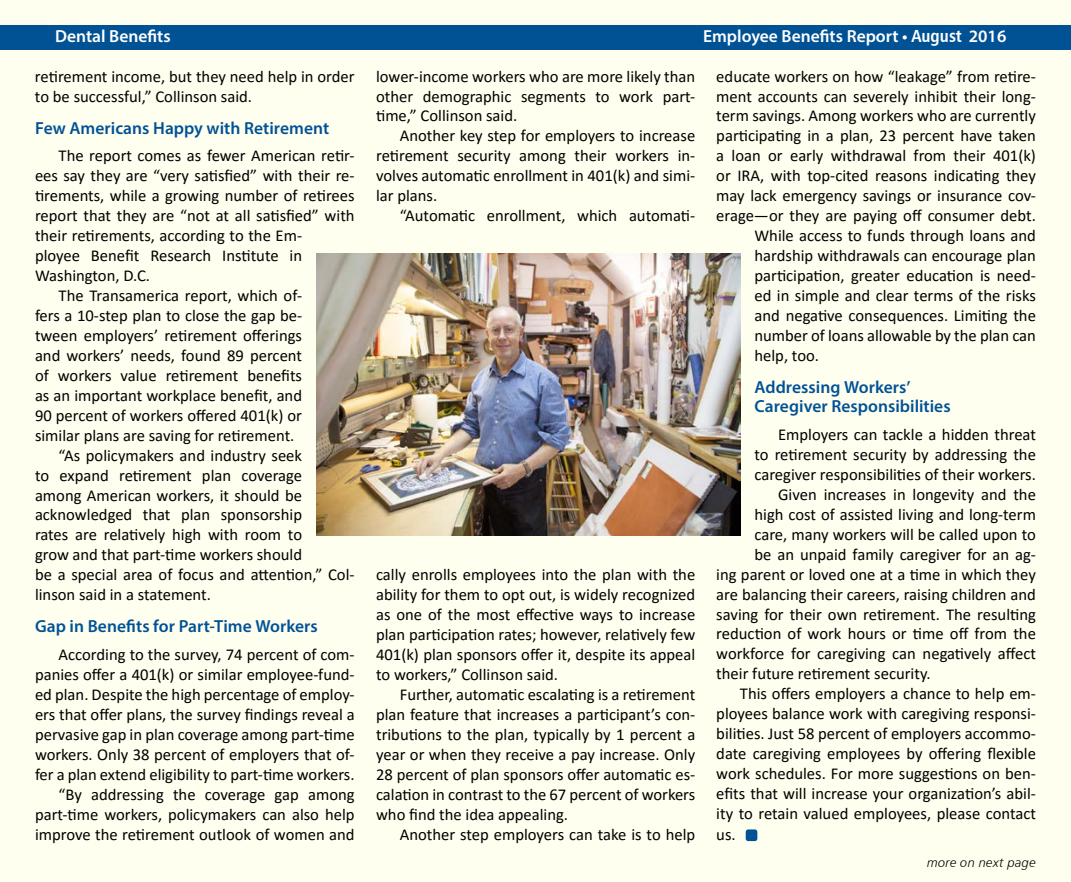
<style>
.page{position:relative;width:1071px;height:882px;background:#fff}
.page>*{position:absolute;margin:0;border:0;box-sizing:border-box;transform-origin:0 0}
.t1{font:600 17.5px/19.2px "Myriad Pro";color:#005295}
.t2{font:600 17.5px "Myriad Pro";color:#fff}
.t3{font:16.62px/19.9px "Calibri";color:#000;text-align:justify}
.t4{font:13.12px "Humanist 777 BT Light Italic B";letter-spacing:.015em;color:#000}
.s1{font-family:"Humanist 777 BT Bold Condensed B";font-weight:400}
</style>
<div class="page">
<div style="left:1px;top:1px;width:1070px;height:881px;background:#fffff0"></div>
<div style="left:0;top:25px;width:1071px;height:24px;background:#005295"></div>
<img style="left:316px;top:253px;width:425px;height:283px">
<div style="left:746px;top:829px;width:11px;height:12px;background:#005295;border-radius:3px"></div>
<p class="t2" style="left:55px;top:25px;width:117px">Dental Benefits</p>
<p class="t2" style="left:703px;top:25px;width:305px">Employee Benefits Report • <span class="s1">August</span> 2016</p>
<p class="t3" style="left:35px;top:66px;width:321px">retirement income, but they need help in order to be successful,” Collinson said.</p>
<p class="t1" style="left:35px;top:118px;width:296px">Few Americans Happy with Retirement</p>
<p class="t3" style="left:59px;top:145px;width:298px">The report comes as fewer American retir-</p>
<p class="t3" style="left:35px;top:165px;width:321px">ees say they are “very satisfied” with their re-</p>
<p class="t3" style="left:35px;top:185px;width:321px">tirements, while a growing number of retirees</p>
<p class="t3" style="left:35px;top:205px;width:321px">report that they are “not at all satisfied” with</p>
<p class="t3" style="left:35px;top:225px;width:269px">their retirements, according to the Em-</p>
<p class="t3" style="left:35px;top:245px;width:269px">ployee Benefit Research Institute in</p>
<p class="t3" style="left:35px;top:265px;width:117px">Washington, D.C.</p>
<p class="t3" style="left:59px;top:285px;width:245px">The Transamerica report, which of-</p>
<p class="t3" style="left:35px;top:305px;width:269px">fers a 10-step plan to close the gap be-</p>
<p class="t3" style="left:35px;top:325px;width:269px">tween employers’ retirement offerings</p>
<p class="t3" style="left:35px;top:345px;width:269px">and workers’ needs, found 89 percent</p>
<p class="t3" style="left:35px;top:365px;width:269px">of workers value retirement benefits</p>
<p class="t3" style="left:35px;top:385px;width:269px">as an important workplace benefit, and</p>
<p class="t3" style="left:35px;top:405px;width:269px">90 percent of workers offered 401(k) or</p>
<p class="t3" style="left:35px;top:425px;width:261px">similar plans are saving for retirement.</p>
<p class="t3" style="left:59px;top:445px;width:245px">“As policymakers and industry seek</p>
<p class="t3" style="left:35px;top:465px;width:269px">to expand retirement plan coverage</p>
<p class="t3" style="left:35px;top:485px;width:269px">among American workers, it should be</p>
<p class="t3" style="left:35px;top:505px;width:269px">acknowledged that plan sponsorship</p>
<p class="t3" style="left:35px;top:524px;width:269px">rates are relatively high with room to</p>
<p class="t3" style="left:35px;top:544px;width:269px">grow and that part-time workers should</p>
<p class="t3" style="left:35px;top:564px;width:321px">be a special area of focus and attention,” Col-</p>
<p class="t3" style="left:35px;top:584px;width:177px">linson said in a statement.</p>
<p class="t1" style="left:35px;top:616px;width:284px">Gap in Benefits for Part-Time Workers</p>
<p class="t3" style="left:35px;top:644px;width:321px;text-align:right">According to the survey, 74 percent of com&shy;panies offer a 401(k) or similar employee-fund&shy;ed plan. Despite the high percentage of employ&shy;ers that offer plans, the survey findings reveal a pervasive gap in plan coverage among part-time workers. Only 38 percent of employers that of&shy;fer a plan extend eligibility to part-time workers. “By addressing the coverage gap among part-time workers, policymakers can also help improve the retirement outlook of women and</p>
<p class="t3" style="left:376px;top:66px;width:321px">lower-income workers who are more likely than other demographic segments to work part&shy;time,” Collinson said.</p>
<p class="t3" style="left:376px;top:125px;width:321px;text-indent:24px">Another key step for employers to increase retirement security among their workers in&shy;volves automatic enrollment in 401(k) and simi&shy;lar plans.</p>
<p class="t3" style="left:400px;top:205px;width:297px">“Automatic enrollment, which automati-</p>
<p class="t3" style="left:376px;top:564px;width:321px">cally enrolls employees into the plan with the ability for them to opt out, is widely recognized as one of the most effective ways to increase plan participation rates; however, relatively few 401(k) plan sponsors offer it, despite its appeal to workers,” Collinson said.</p>
<p class="t3" style="left:376px;top:684px;width:321px;text-indent:24px">Further, automatic escalating is a retirement plan feature that increases a participant’s con&shy;tributions to the plan, typically by 1 percent a year or when they receive a pay increase. Only 28 percent of plan sponsors offer automatic es&shy;calation in contrast to the 67 percent of workers who find the idea appealing.</p>
<p class="t3" style="left:400px;top:824px;width:297px">Another step employers can take is to help</p>
<p class="t3" style="left:716px;top:66px;width:321px">educate workers on how “leakage” from retire-</p>
<p class="t3" style="left:716px;top:86px;width:321px">ment accounts can severely inhibit their long-</p>
<p class="t3" style="left:716px;top:106px;width:321px">term savings. Among workers who are currently</p>
<p class="t3" style="left:716px;top:125px;width:321px">participating in a plan, 23 percent have taken</p>
<p class="t3" style="left:716px;top:145px;width:321px">a loan or early withdrawal from their 401(k)</p>
<p class="t3" style="left:716px;top:165px;width:321px">or IRA, with top-cited reasons indicating they</p>
<p class="t3" style="left:716px;top:185px;width:321px">may lack emergency savings or insurance cov-</p>
<p class="t3" style="left:716px;top:205px;width:321px">erage—or they are paying off consumer debt.</p>
<p class="t3" style="left:755px;top:225px;width:283px">While access to funds through loans and</p>
<p class="t3" style="left:755px;top:245px;width:283px">hardship withdrawals can encourage plan</p>
<p class="t3" style="left:755px;top:265px;width:283px">participation, greater education is need-</p>
<p class="t3" style="left:755px;top:285px;width:283px">ed in simple and clear terms of the risks</p>
<p class="t3" style="left:755px;top:305px;width:283px">and negative consequences. Limiting the</p>
<p class="t3" style="left:755px;top:325px;width:283px">number of loans allowable by the plan can</p>
<p class="t3" style="left:755px;top:345px;width:66px">help, too.</p>
<p class="t1" style="left:755px;top:377px;width:198px">Addressing Workers’<br>Caregiver Responsibilities</p>
<p class="t3" style="left:778px;top:424px;width:259px">Employers can tackle a hidden threat</p>
<p class="t3" style="left:755px;top:444px;width:283px">to retirement security by addressing the</p>
<p class="t3" style="left:755px;top:464px;width:283px">caregiver responsibilities of their workers.</p>
<p class="t3" style="left:778px;top:484px;width:259px">Given increases in longevity and the</p>
<p class="t3" style="left:755px;top:504px;width:283px">high cost of assisted living and long-term</p>
<p class="t3" style="left:755px;top:524px;width:283px">care, many workers will be called upon to</p>
<p class="t3" style="left:755px;top:544px;width:283px">be an unpaid family caregiver for an ag-</p>
<p class="t3" style="left:716px;top:564px;width:321px">ing parent or loved one at a time in which they</p>
<p class="t3" style="left:716px;top:584px;width:321px">are balancing their careers, raising children and</p>
<p class="t3" style="left:716px;top:604px;width:321px">saving for their own retirement. The resulting</p>
<p class="t3" style="left:716px;top:624px;width:321px">reduction of work hours or time off from the</p>
<p class="t3" style="left:716px;top:643px;width:321px">workforce for caregiving can negatively affect</p>
<p class="t3" style="left:716px;top:663px;width:216px">their future retirement security.</p>
<p class="t3" style="left:740px;top:683px;width:298px">This offers employers a chance to help em-</p>
<p class="t3" style="left:716px;top:703px;width:321px">ployees balance work with caregiving responsi-</p>
<p class="t3" style="left:716px;top:723px;width:321px">bilities. Just 58 percent of employers accommo-</p>
<p class="t3" style="left:716px;top:743px;width:321px">date caregiving employees by offering flexible</p>
<p class="t3" style="left:716px;top:763px;width:321px">work schedules. For more suggestions on ben-</p>
<p class="t3" style="left:716px;top:783px;width:321px">efits that will increase your organization’s abil-</p>
<p class="t3" style="left:716px;top:803px;width:321px">ity to retain valued employees, please contact</p>
<p class="t3" style="left:716px;top:824px;width:21px">us.</p>
<p class="t4" style="left:927px;top:854px;width:110px">more on next page</p>
</div>
